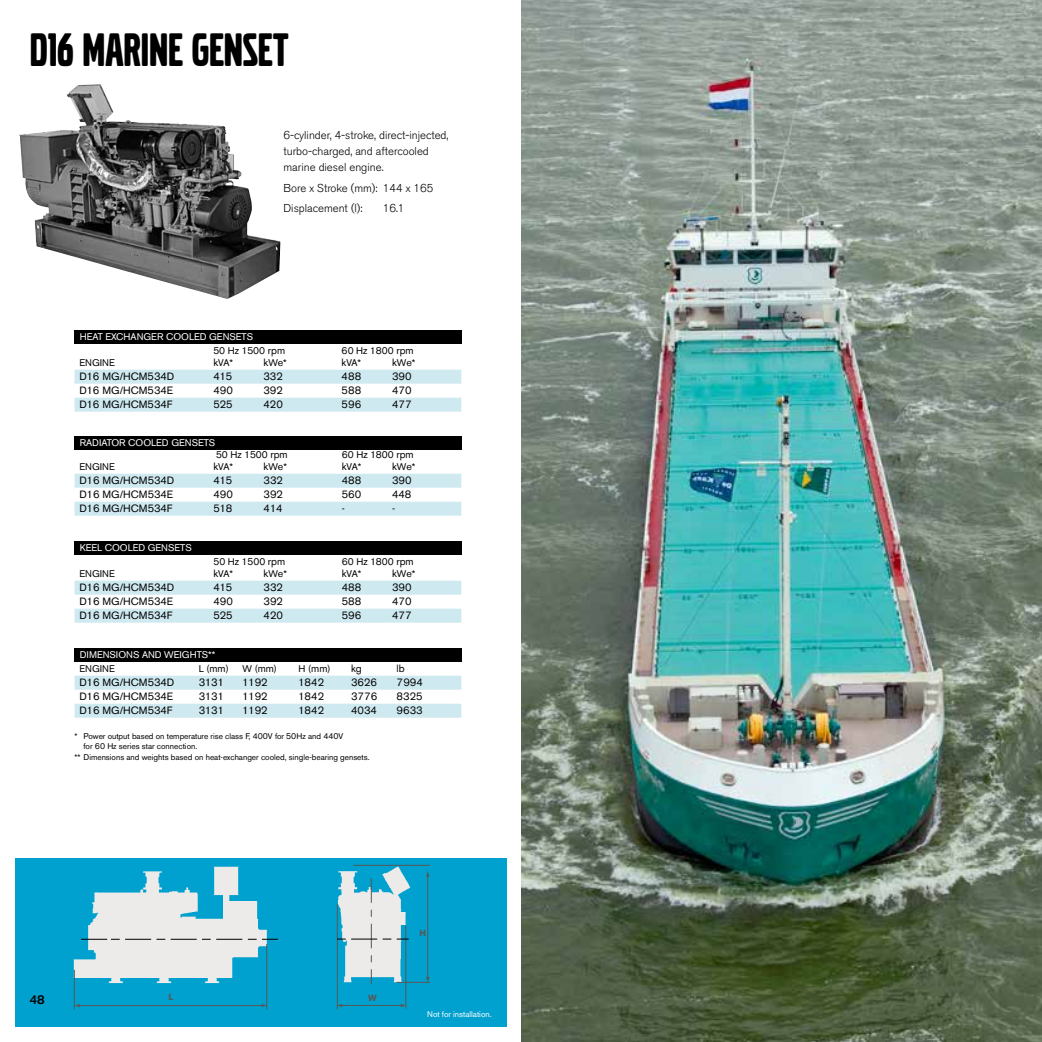
<style>
.page{position:relative;width:1042px;height:1042px;background:#fff}
.page>*{position:absolute;margin:0;border:0;box-sizing:border-box;transform-origin:0 0}
.t1{font:49px "Volvo Broad Pro";color:#000}
.t2{font:500 12.25px "Volvo Sans Pro";color:#000}
.t3{font:300 11.38px/15.8px "Volvo Sans Pro";color:#000}
.t4{font:10.5px "Volvo Sans Pro";color:#000}
.t5{font:9.62px "Volvo Sans Pro";color:#000}
.t6{font:9.62px/14px "Volvo Sans Pro";color:#fff}
.t7{font:700 8.75px "Volvo Sans Pro";color:#575756}
.t8{font:8.22px "Volvo Sans Pro";color:#000}
.t9{font:8.22px "Volvo Sans Pro";color:#fff}
.s1{color:#000}
.s2{font-size:10.5px;color:#000}
.s3{font-size:10.5px}
.s4{font-size:9.62px}
</style>
<div class="page">
<div style="left:15px;top:858px;width:491px;height:169px;background:#00a1ce"></div>
<img style="left:19px;top:84px;width:261px;height:215px">
<div style="left:74px;top:330px;width:387px;height:13px;background:#000"></div>
<div style="left:74px;top:436px;width:387px;height:13px;background:#000"></div>
<div style="left:74px;top:648px;width:387px;height:14px;background:#000"></div>
<div style="left:74px;top:541px;width:387px;height:13px;background:#000"></div>
<div style="left:75px;top:370px;width:386px;height:14px;background:#cfe9f0"></div>
<div style="left:75px;top:398px;width:386px;height:14px;background:#cfe9f0"></div>
<div style="left:75px;top:474px;width:386px;height:14px;background:#cfe9f0"></div>
<div style="left:75px;top:502px;width:386px;height:14px;background:#cfe9f0"></div>
<div style="left:75px;top:676px;width:386px;height:14px;background:#cfe9f0"></div>
<div style="left:75px;top:704px;width:386px;height:14px;background:#cfe9f0"></div>
<div style="left:75px;top:581px;width:386px;height:14px;background:#cfe9f0"></div>
<div style="left:75px;top:609px;width:386px;height:14px;background:#cfe9f0"></div>
<img style="left:336px;top:864px;width:94px;height:144px">
<hr style="left:405px;top:925px;width:1px;height:83px;background:#575756">
<hr style="left:337px;top:904px;width:1px;height:105px;background:#575756">
<hr style="left:397px;top:982px;width:33px;height:1px;background:#575756">
<hr style="left:427px;top:876px;width:1px;height:102px;background:#575756">
<svg style="left:426px;top:977px;width:3px;height:5px"></svg>
<svg style="left:426px;top:871px;width:3px;height:5px"></svg>
<hr style="left:342px;top:1005px;width:60px;height:1px;background:#575756">
<svg style="left:337px;top:1004px;width:5px;height:3px"></svg>
<svg style="left:401px;top:1004px;width:5px;height:3px"></svg>
<img style="left:73px;top:866px;width:198px;height:142px">
<hr style="left:266px;top:944px;width:1px;height:65px;background:#575756">
<hr style="left:78px;top:1005px;width:185px;height:1px;background:#575756">
<svg style="left:75px;top:1004px;width:5px;height:3px"></svg>
<hr style="left:74px;top:970px;width:1px;height:39px;background:#575756">
<svg style="left:262px;top:1004px;width:5px;height:3px"></svg>
<svg style="left:81px;top:939px;width:70px;height:1px"></svg>
<svg style="left:248px;top:939px;width:30px;height:1px"></svg>
<svg style="left:171px;top:939px;width:71px;height:1px"></svg>
<svg style="left:337px;top:878px;width:40px;height:105px"></svg>
<svg style="left:397px;top:938px;width:12px;height:1px"></svg>
<img style="left:522px;top:0;width:520px;height:1042px">
<h1 class="t1" style="left:30px;top:27px;width:260px">D16 MARINE GENSET</h1>
<p class="t3" style="left:283px;top:128px;width:166px">6-cylinder, 4-stroke, direct-injected, turbo-charged, and aftercooled marine diesel engine.</p>
<p class="t3" style="left:283px;top:177px;width:151px;line-height:20.7px">Bore x Stroke (mm): 144 x 165<br>Displacement (l):</p>
<p class="t3" style="left:383px;top:200px;width:23px">16.1</p>
<p class="t6" style="left:213px;top:330px;width:73px;text-indent:-134px">HEAT EXCHANGER COOLED GENSETS<br><span class="s1">50 H</span><span class="s2">z</span> <span class="s1">1500</span> <span class="s2">rpm</span></p>
<p class="t5" style="left:342px;top:345px;width:74px">60 H<span class="s3">z</span> 1800 <span class="s3">rpm</span></p>
<p class="t5" style="left:79px;top:357px;width:37px">ENGINE</p>
<p class="t5" style="left:213px;top:357px;width:21px"><span class="s3">k</span>VA*</p>
<p class="t4" style="left:264px;top:356px;width:25px">k<span class="s4">W</span>e<span class="s4">*</span></p>
<p class="t5" style="left:342px;top:357px;width:21px"><span class="s3">k</span>VA*</p>
<p class="t4" style="left:392px;top:356px;width:25px">k<span class="s4">W</span>e<span class="s4">*</span></p>
<p class="t4" style="left:79px;top:370px;width:96px">D16 MG/HCM534D</p>
<p class="t4" style="left:213px;top:370px;width:20px">415</p>
<p class="t4" style="left:264px;top:370px;width:21px">332</p>
<p class="t4" style="left:342px;top:370px;width:21px">488</p>
<p class="t4" style="left:392px;top:370px;width:21px">390</p>
<p class="t4" style="left:79px;top:384px;width:95px">D16 MG/HCM534E</p>
<p class="t4" style="left:213px;top:384px;width:21px">490</p>
<p class="t4" style="left:264px;top:384px;width:21px">392</p>
<p class="t4" style="left:342px;top:384px;width:21px">588</p>
<p class="t4" style="left:392px;top:384px;width:21px">470</p>
<p class="t4" style="left:79px;top:398px;width:95px">D16 MG/HCM534F</p>
<p class="t4" style="left:213px;top:398px;width:21px">525</p>
<p class="t4" style="left:264px;top:398px;width:21px">420</p>
<p class="t4" style="left:342px;top:398px;width:21px">596</p>
<p class="t4" style="left:392px;top:398px;width:21px">477</p>
<p class="t6" style="left:80px;top:435px;width:137px">RADIATOR COOLED GENSETS</p>
<p class="t5" style="left:216px;top:449px;width:73px">50 H<span class="s3">z</span> 1500 <span class="s3">rpm</span></p>
<p class="t5" style="left:342px;top:449px;width:74px">60 H<span class="s3">z</span> 1800 <span class="s3">rpm</span></p>
<p class="t5" style="left:80px;top:461px;width:37px">ENGINE</p>
<p class="t5" style="left:213px;top:461px;width:21px"><span class="s3">k</span>VA*</p>
<p class="t4" style="left:264px;top:460px;width:25px">k<span class="s4">W</span>e<span class="s4">*</span></p>
<p class="t5" style="left:342px;top:461px;width:21px"><span class="s3">k</span>VA*</p>
<p class="t4" style="left:392px;top:460px;width:25px">k<span class="s4">W</span>e<span class="s4">*</span></p>
<p class="t4" style="left:80px;top:474px;width:96px">D16 MG/HCM534D</p>
<p class="t4" style="left:213px;top:474px;width:20px">415</p>
<p class="t4" style="left:264px;top:474px;width:21px">332</p>
<p class="t4" style="left:342px;top:474px;width:21px">488</p>
<p class="t4" style="left:392px;top:474px;width:21px">390</p>
<p class="t4" style="left:80px;top:488px;width:95px">D16 MG/HCM534E</p>
<p class="t4" style="left:213px;top:488px;width:21px">490</p>
<p class="t4" style="left:264px;top:488px;width:21px">392</p>
<p class="t4" style="left:342px;top:488px;width:21px">560</p>
<p class="t4" style="left:392px;top:488px;width:21px">448</p>
<p class="t4" style="left:80px;top:502px;width:95px">D16 MG/HCM534F</p>
<p class="t4" style="left:213px;top:502px;width:21px">518</p>
<p class="t4" style="left:264px;top:502px;width:20px">414</p>
<p class="t4" style="left:342px;top:502px;width:5px">-</p>
<p class="t4" style="left:392px;top:502px;width:5px">-</p>
<p class="t6" style="left:80px;top:541px;width:113px">KEEL COOLED GENSETS</p>
<p class="t5" style="left:213px;top:556px;width:73px">50 H<span class="s3">z</span> 1500 <span class="s3">rpm</span></p>
<p class="t5" style="left:342px;top:556px;width:74px">60 H<span class="s3">z</span> 1800 <span class="s3">rpm</span></p>
<p class="t5" style="left:80px;top:568px;width:37px">ENGINE</p>
<p class="t5" style="left:213px;top:568px;width:21px"><span class="s3">k</span>VA*</p>
<p class="t4" style="left:264px;top:567px;width:25px">k<span class="s4">W</span>e<span class="s4">*</span></p>
<p class="t5" style="left:342px;top:568px;width:21px"><span class="s3">k</span>VA*</p>
<p class="t4" style="left:392px;top:567px;width:25px">k<span class="s4">W</span>e<span class="s4">*</span></p>
<p class="t4" style="left:80px;top:581px;width:96px">D16 MG/HCM534D</p>
<p class="t4" style="left:213px;top:581px;width:20px">415</p>
<p class="t4" style="left:264px;top:581px;width:21px">332</p>
<p class="t4" style="left:342px;top:581px;width:21px">488</p>
<p class="t4" style="left:392px;top:581px;width:21px">390</p>
<p class="t4" style="left:80px;top:595px;width:95px">D16 MG/HCM534E</p>
<p class="t4" style="left:213px;top:595px;width:21px">490</p>
<p class="t4" style="left:264px;top:595px;width:21px">392</p>
<p class="t4" style="left:342px;top:595px;width:21px">588</p>
<p class="t4" style="left:392px;top:595px;width:21px">470</p>
<p class="t4" style="left:80px;top:609px;width:95px">D16 MG/HCM534F</p>
<p class="t4" style="left:213px;top:609px;width:21px">525</p>
<p class="t4" style="left:264px;top:609px;width:21px">420</p>
<p class="t4" style="left:342px;top:609px;width:21px">596</p>
<p class="t4" style="left:392px;top:609px;width:21px">477</p>
<p class="t6" style="left:80px;top:648px;width:137px">DIMENSIONS AND WEIGHTS**</p>
<p class="t5" style="left:80px;top:663px;width:37px">ENGINE</p>
<p class="t5" style="left:199px;top:663px;width:31px">L (<span class="s3">mm</span>)</p>
<p class="t5" style="left:243px;top:663px;width:36px">W (<span class="s3">mm</span>)</p>
<p class="t5" style="left:299px;top:663px;width:33px">H (<span class="s3">mm</span>)</p>
<p class="t4" style="left:351px;top:662px;width:12px">kg</p>
<p class="t4" style="left:397px;top:662px;width:10px">lb</p>
<p class="t4" style="left:80px;top:676px;width:96px">D16 MG/HCM534D</p>
<p class="t4" style="left:199px;top:676px;width:26px">3131</p>
<p class="t4" style="left:243px;top:676px;width:27px">1192</p>
<p class="t4" style="left:299px;top:676px;width:27px">1842</p>
<p class="t4" style="left:351px;top:676px;width:27px">3626</p>
<p class="t4" style="left:397px;top:676px;width:28px">7994</p>
<p class="t4" style="left:80px;top:690px;width:95px">D16 MG/HCM534E</p>
<p class="t4" style="left:199px;top:690px;width:26px">3131</p>
<p class="t4" style="left:243px;top:690px;width:27px">1192</p>
<p class="t4" style="left:299px;top:690px;width:27px">1842</p>
<p class="t4" style="left:351px;top:690px;width:28px">3776</p>
<p class="t4" style="left:397px;top:690px;width:27px">8325</p>
<p class="t4" style="left:80px;top:704px;width:95px">D16 MG/HCM534F</p>
<p class="t4" style="left:199px;top:704px;width:26px">3131</p>
<p class="t4" style="left:243px;top:704px;width:27px">1192</p>
<p class="t4" style="left:299px;top:704px;width:27px">1842</p>
<p class="t4" style="left:351px;top:704px;width:27px">4034</p>
<p class="t4" style="left:397px;top:704px;width:27px">9633</p>
<p class="t8" style="left:75px;top:731px;width:270px">* Power output based on temperature rise class F, 400V for 50Hz and 440V</p>
<p class="t8" style="left:84px;top:741px;width:115px">for 60 Hz series star connection.</p>
<p class="t8" style="left:75px;top:752px;width:297px">** Dimensions and weights based on heat-exchanger cooled, single-bearing gensets.</p>
<p class="t2" style="left:30px;top:992px;width:16px">48</p>
<p class="t7" style="left:168px;top:992px;width:6px">L</p>
<p class="t7" style="left:368px;top:992px;width:10px">W</p>
<p class="t7" style="left:419px;top:928px;width:8px">H</p>
<p class="t9" style="left:427px;top:1009px;width:66px">Not for installation.</p>
</div>
